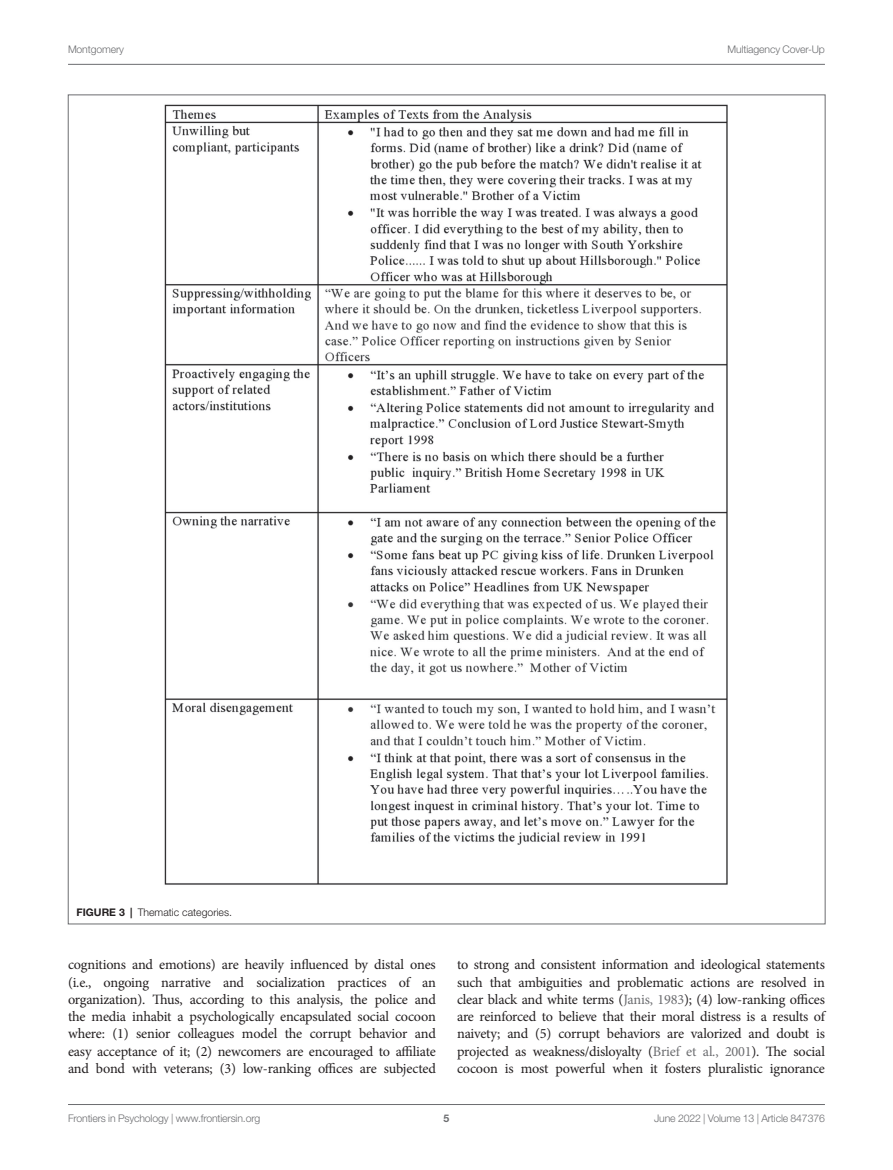
<style>
.page{position:relative;width:893px;height:1170px;background:#fff}
.page>*{position:absolute;margin:0;border:0;box-sizing:border-box;transform-origin:0 0}
.TEXT{font:14.25px/17.2px "Minion Pro";letter-spacing:-.015em;color:#231f20;text-align:justify}
.t1{font:300 10.5px "Helvetica Neue LT Std";letter-spacing:-.015em;color:#6c6d70}
.FIG_LEG{font:300 10.5px "Helvetica Neue LT Std";color:#231f20}
.t2{font:700 10.5px "Helvetica Neue LT Std";color:#6c6d70}
.s1{font-weight:700}
.s2{color:#6c6d70}
</style>
<div class="page">
<hr style="left:68px;top:64px;width:757px;height:1px;background:#6c6d70">
<hr style="left:68px;top:1104px;width:757px;height:1px;background:#6c6d70">
<img style="left:164px;top:104px;width:564px;height:781px">
<p class="t1" style="left:68px;top:42px;width:58px">Montgomery</p>
<p class="t1" style="left:728px;top:42px;width:99px">Multiagency Cover-Up</p>
<p class="FIG_LEG" style="left:77px;top:905px;width:157px"><span class="s1">FIGURE 3 |</span> Thematic categories.</p>
<p class="TEXT" style="left:68px;top:956px;width:369px">cognitions and emotions) are heavily influenced by distal ones (i.e., ongoing narrative and socialization practices of an organization). Thus, according to this analysis, the police and the media inhabit a psychologically encapsulated social cocoon where: (1) senior colleagues model the corrupt behavior and easy acceptance of it; (2) newcomers are encouraged to affiliate and bond with veterans; (3) low-ranking offices are subjected</p>
<p class="TEXT" style="left:457px;top:956px;width:369px">to strong and consistent information and ideological statements such that ambiguities and problematic actions are resolved in clear black and white terms (<span class="s2">Janis, 1983</span>); (4) low-ranking offices are reinforced to believe that their moral distress is a results of naivety; and (5) corrupt behaviors are valorized and doubt is projected as weakness/disloyalty (<span class="s2">Brief et al., 2001</span>). The social cocoon is most powerful when it fosters pluralistic ignorance</p>
<p class="t1" style="left:68px;top:1111px;width:194px">Frontiers in Psychology | www.frontiersin.org</p>
<p class="t2" style="left:444px;top:1111px;width:7px">5</p>
<p class="t1" style="left:654px;top:1111px;width:172px">June 2022 | Volume 13 | Article 847376</p>
</div>
